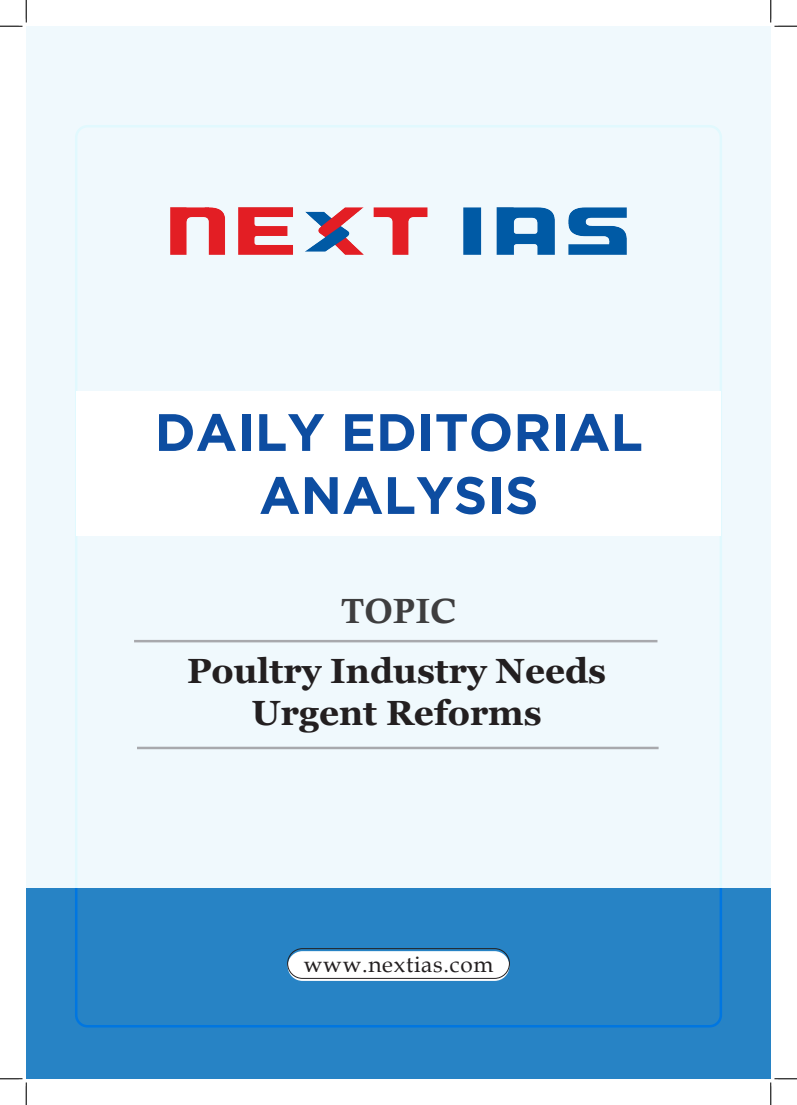
<style>
.page{position:relative;width:797px;height:1105px;background:#fff}
.page>*{position:absolute;margin:0;border:0;box-sizing:border-box;transform-origin:0 0}
.t1{font:700 52.5px/63px "Gotham";color:#0d4da1;text-align:center}
.t2{font:700 35px/42px "Georgia";color:#231f20;text-align:center}
.t3{font:35px "Calis MT Bol";letter-spacing:.02em;color:#3e3e3f}
.t4{font:22.5px "Book Antiqua";letter-spacing:.03em;color:#231f20}
</style>
<div class="page">
<div style="left:26px;top:26px;width:744px;height:1053px;background:#f0f9fd"></div>
<img style="left:171px;top:207px;width:455px;height:48px">
<div style="left:26px;top:888px;width:744px;height:191px;background:#2783c5"></div>
<div style="left:77px;top:391px;width:644px;height:144px;background:#fff"></div>
<div style="left:287px;top:951px;width:222px;height:30px;background:#fff;border-radius:15px"></div>
<div style="left:287px;top:948px;width:222px;height:31px;border:1px solid #231f20;border-radius:15px"></div>
<hr style="left:137px;top:747px;width:521px;height:2px;background:#a8a9ad">
<hr style="left:134px;top:640px;width:523px;height:2px;background:#a8a9ad">
<svg style="left:0;top:0;width:27px;height:27px"></svg>
<svg style="left:0;top:1078px;width:27px;height:27px"></svg>
<svg style="left:770px;top:0;width:27px;height:27px"></svg>
<svg style="left:770px;top:1078px;width:27px;height:27px"></svg>
<p class="t1" style="left:155px;top:399px;width:490px">DAILY EDITORIAL<br>ANALYSIS</p>
<p class="t3" style="left:341px;top:591px;width:118px">TOPIC</p>
<p class="t2" style="left:187px;top:650px;width:421px">Poultry Industry Needs<br>Urgent Reforms</p>
<p class="t4" style="left:304px;top:948px;width:191px">www.nextias.com</p>
</div>
